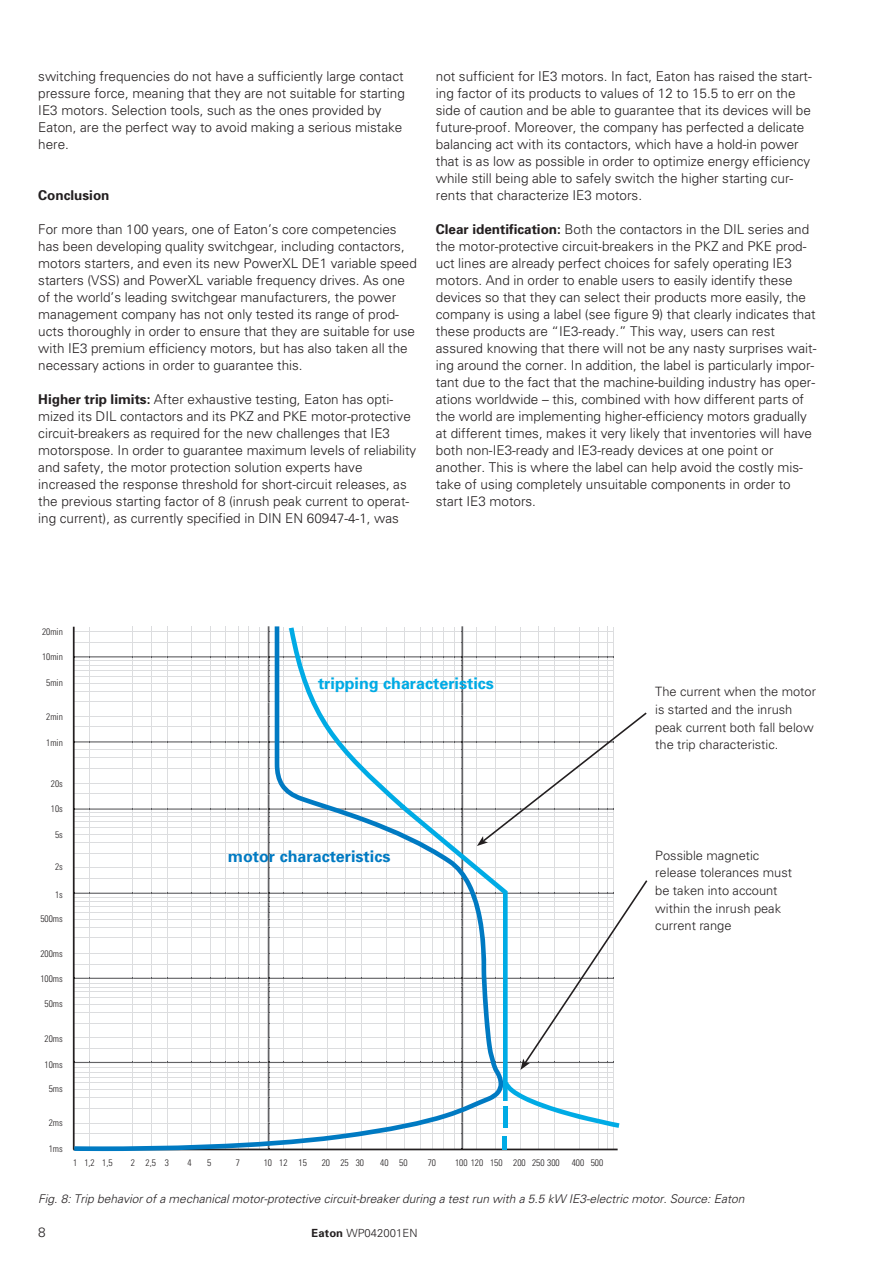
<style>
.page{position:relative;width:893px;height:1263px;background:#fff}
.page>*{position:absolute;margin:0;border:0;box-sizing:border-box;transform-origin:0 0}
.t1{font:700 16.05px "Univers";color:#00abe5}
.t2{font:700 16.05px "Univers";color:#007ac2}
.t3{font:300 13.5px/17px "Univers";color:#231f20}
.t4{font:700 13.5px "Univers";color:#231f20}
.t5{font:300 12.9px/17.7px "Univers";color:#231f20}
.t6{font:italic 300 12px "Univers";color:#231f20}
.t7{font:300 11.25px "Univers";letter-spacing:.005em;color:#231f20}
.t8{font:300 condensed 9.45px "Univers LT Std";color:#231f20}
.s1{font-weight:700}
</style>
<div class="page">
<svg style="left:74px;top:626px;width:429px;height:525px"></svg>
<svg style="left:133px;top:626px;width:515px;height:524px"></svg>
<p class="t3" style="left:38px;top:67px;width:368px">switching frequencies do not have a sufficiently large contact pressure force, meaning that they are not suitable for starting IE3 motors. Selection tools, such as the ones provided by Eaton, are the perfect way to avoid making a serious mistake here.</p>
<p class="t4" style="left:38px;top:186px;width:73px">Conclusion</p>
<p class="t3" style="left:38px;top:220px;width:380px">For more than 100 years, one of Eaton’s core competencies has been developing quality switchgear, including contactors, motors starters, and even its new PowerXL DE1 variable speed starters (VSS) and PowerXL variable frequency drives. As one of the world’s leading switchgear manufacturers, the power management company has not only tested its range of prod&shy;ucts thoroughly in order to ensure that they are suitable for use with IE3 premium efficiency motors, but has also taken all the necessary actions in order to guarantee this.</p>
<p class="t3" style="left:38px;top:390px;width:380px"><span class="s1">Higher trip limits:</span> After exhaustive testing, Eaton has opti&shy;mized its DIL contactors and its PKZ and PKE motor-protective circuit-breakers as required for the new challenges that IE3 motorspose. In order to guarantee maximum levels of reliability and safety, the motor protection solution experts have increased the response threshold for short-circuit releases, as the previous starting factor of 8 (inrush peak current to operat&shy;ing current), as currently specified in DIN EN 60947-4-1, was</p>
<p class="t3" style="left:436px;top:67px;width:377px">not sufficient for IE3 motors. In fact, Eaton has raised the start&shy;ing factor of its products to values of 12 to 15.5 to err on the side of caution and be able to guarantee that its devices will be future-proof. Moreover, the company has perfected a delicate balancing act with its contactors, which have a hold-in power that is as low as possible in order to optimize energy efficiency while still being able to safely switch the higher starting cur&shy;rents that characterize IE3 motors.</p>
<p class="t3" style="left:436px;top:220px;width:382px"><span class="s1">Clear identification:</span> Both the contactors in the DIL series and the motor-protective circuit-breakers in the PKZ and PKE prod&shy;uct lines are already perfect choices for safely operating IE3 motors. And in order to enable users to easily identify these devices so that they can select their products more easily, the company is using a label (see figure 9) that clearly indicates that these products are “IE3-ready.” This way, users can rest assured knowing that there will not be any nasty surprises wait&shy;ing around the corner. In addition, the label is particularly impor&shy;tant due to the fact that the machine-building industry has oper&shy;ations worldwide – this, combined with how different parts of the world are implementing higher-efficiency motors gradually at different times, makes it very likely that inventories will have both non-IE3-ready and IE3-ready devices at one point or another. This is where the label can help avoid the costly mis&shy;take of using completely unsuitable components in order to start IE3 motors.</p>
<p class="t8" style="left:42px;top:626px;width:22px">20min</p>
<p class="t8" style="left:42px;top:651px;width:22px">10min</p>
<p class="t8" style="left:46px;top:677px;width:18px">5min</p>
<p class="t8" style="left:46px;top:711px;width:18px">2min</p>
<p class="t8" style="left:46px;top:737px;width:18px">1min</p>
<p class="t1" style="left:318px;top:673px;width:177px">tripping characteristics</p>
<p class="t8" style="left:51px;top:777px;width:14px">20s</p>
<p class="t8" style="left:51px;top:803px;width:14px">10s</p>
<p class="t8" style="left:55px;top:829px;width:9px">5s</p>
<p class="t8" style="left:55px;top:861px;width:9px">2s</p>
<p class="t8" style="left:55px;top:889px;width:9px">1s</p>
<p class="t8" style="left:40px;top:913px;width:24px">500ms</p>
<p class="t8" style="left:40px;top:948px;width:24px">200ms</p>
<p class="t8" style="left:40px;top:973px;width:24px">100ms</p>
<p class="t8" style="left:45px;top:997px;width:20px">50ms</p>
<p class="t8" style="left:45px;top:1032px;width:20px">20ms</p>
<p class="t8" style="left:45px;top:1058px;width:20px">10ms</p>
<p class="t8" style="left:49px;top:1083px;width:16px">5ms</p>
<p class="t8" style="left:49px;top:1117px;width:16px">2ms</p>
<p class="t8" style="left:49px;top:1143px;width:16px">1ms</p>
<p class="t2" style="left:228px;top:846px;width:164px">motor characteristics</p>
<p class="t8" style="left:73px;top:1157px;width:6px">1</p>
<p class="t8" style="left:264px;top:1157px;width:45px">10 12 15</p>
<p class="t8" style="left:84px;top:1157px;width:30px">1,2 1,5</p>
<p class="t8" style="left:131px;top:1157px;width:40px">2 2,5 3</p>
<p class="t8" style="left:188px;top:1157px;width:6px">4</p>
<p class="t8" style="left:207px;top:1157px;width:6px">5</p>
<p class="t8" style="left:236px;top:1157px;width:6px">7</p>
<p class="t8" style="left:322px;top:1157px;width:44px">20 25 30</p>
<p class="t8" style="left:380px;top:1157px;width:29px">40 50</p>
<p class="t8" style="left:428px;top:1157px;width:10px">70</p>
<p class="t8" style="left:455px;top:1157px;width:106px">100 120 150 200 250 300</p>
<p class="t8" style="left:572px;top:1157px;width:33px">400 500</p>
<p class="t5" style="left:655px;top:682px;width:162px">The current when the motor is started and the inrush peak current both fall below the trip characteristic.</p>
<p class="t5" style="left:655px;top:846px;width:138px">Possible magnetic release tolerances must be taken into account within the inrush peak current range</p>
<p class="t6" style="left:38px;top:1192px;width:708px">Fig. 8: Trip behavior of a mechanical motor-protective circuit-breaker during a test run with a 5.5 kW IE3-electric motor. Source: Eaton</p>
<p class="t3" style="left:38px;top:1224px;width:9px">8</p>
<p class="t7" style="left:312px;top:1227px;width:107px"><span class="s1">Eaton</span> WP042001EN</p>
</div>
